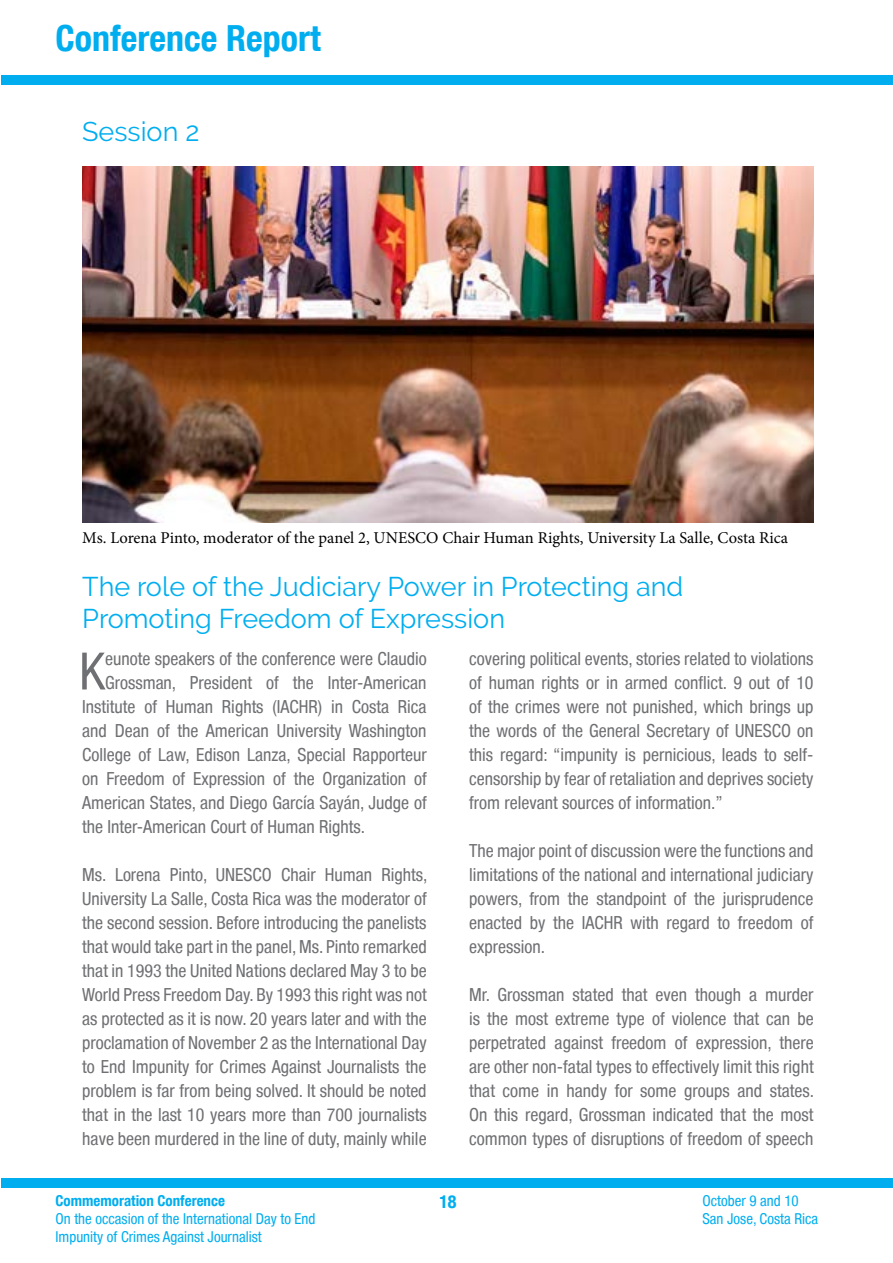
<style>
.page{position:relative;width:893px;height:1263px;background:#fff}
.page>*{position:absolute;margin:0;border:0;box-sizing:border-box;transform-origin:0 0}
.t1{font:condensed 51.6px "Helvetica Neue Condensed";color:#6f7073}
.t2{font:700 condensed 36px "Helvetica Neue Condensed";color:#00aeef}
.t3{font:27px/32.4px "Raleway";color:#00aeef}
.t4{font:condensed 18px/24px "Helvetica Neue Condensed";color:#6f7073;text-align:justify}
.t5{font:700 condensed 18px "Helvetica Neue Condensed";color:#00aeef}
.t6{font:16.5px "Minion Pro";color:#000}
.t7{font:condensed 15px/18px "Helvetica Neue Condensed";color:#00aeef}
.t8{font:700 condensed 15px "Helvetica Neue Condensed";color:#00aeef}
</style>
<div class="page">
<div style="left:2px;top:75px;width:891px;height:10px;background:#00aeef"></div>
<div style="left:2px;top:1178px;width:891px;height:9px;background:#00aeef"></div>
<img style="left:82px;top:167px;width:732px;height:355px">
<h2 class="t2" style="left:56px;top:17px;width:267px">Conference Report</h2>
<h3 class="t3" style="left:82px;top:115px;width:119px">Session 2</h3>
<p class="t6" style="left:82px;top:527px;width:707px">Ms. Lorena Pinto, moderator of the panel 2, UNESCO Chair Human Rights, University La Salle, Costa Rica</p>
<h3 class="t3" style="left:82px;top:570px;width:603px">The role of the Judiciary Power in Protecting and<br>Promoting Freedom of Expression</h3>
<h1 class="t1" style="left:79px;top:641px;width:27px">K</h1>
<p class="t4" style="left:105px;top:647px;width:323px">eunote speakers of the conference were Claudio</p>
<p class="t4" style="left:105px;top:671px;width:323px">Grossman, President of the Inter-American</p>
<p class="t4" style="left:82px;top:695px;width:346px">Institute of Human Rights (IACHR) in Costa Rica</p>
<p class="t4" style="left:82px;top:719px;width:346px">and Dean of the American University Washington</p>
<p class="t4" style="left:82px;top:743px;width:346px">College of Law, Edison Lanza, Special Rapporteur</p>
<p class="t4" style="left:82px;top:767px;width:346px">on Freedom of Expression of the Organization of</p>
<p class="t4" style="left:82px;top:791px;width:346px">American States, and Diego García Sayán, Judge of</p>
<p class="t4" style="left:82px;top:815px;width:284px">the Inter-American Court of Human Rights.</p>
<p class="t4" style="left:82px;top:863px;width:347px">Ms. Lorena Pinto, UNESCO Chair Human Rights, University La Salle, Costa Rica was the moderator of the second session. Before introducing the panelists that would take part in the panel, Ms. Pinto remarked that in 1993 the United Nations declared May 3 to be World Press Freedom Day. By 1993 this right was not as protected as it is now. 20 years later and with the proclamation of November 2 as the International Day to End Impunity for Crimes Against Journalists the problem is far from being solved. It should be noted that in the last 10 years more than 700 journalists have been murdered in the line of duty, mainly while</p>
<p class="t4" style="left:469px;top:647px;width:346px">covering political events, stories related to violations of human rights or in armed conflict. 9 out of 10 of the crimes were not punished, which brings up the words of the General Secretary of UNESCO on this regard: “impunity is pernicious, leads to self&shy;censorship by fear of retaliation and deprives society from relevant sources of information.”</p>
<p class="t4" style="left:469px;top:839px;width:346px">The major point of discussion were the functions and limitations of the national and international judiciary powers, from the standpoint of the jurisprudence enacted by the IACHR with regard to freedom of expression.</p>
<p class="t4" style="left:469px;top:983px;width:347px">Mr. Grossman stated that even though a murder is the most extreme type of violence that can be perpetrated against freedom of expression, there are other non-fatal types to effectively limit this right that come in handy for some groups and states.<br>On this regard, Grossman indicated that the most common types of disruptions of freedom of speech</p>
<p class="t8" style="left:56px;top:1191px;width:171px">Commemoration Conference</p>
<p class="t7" style="left:56px;top:1209px;width:261px">On the occasion of the International Day to End<br>Impunity of Crimes Against Journalist</p>
<p class="t5" style="left:439px;top:1190px;width:19px">18</p>
<p class="t7" style="left:702px;top:1191px;width:117px">October 9 and 10<br>San Jose, Costa Rica</p>
</div>
